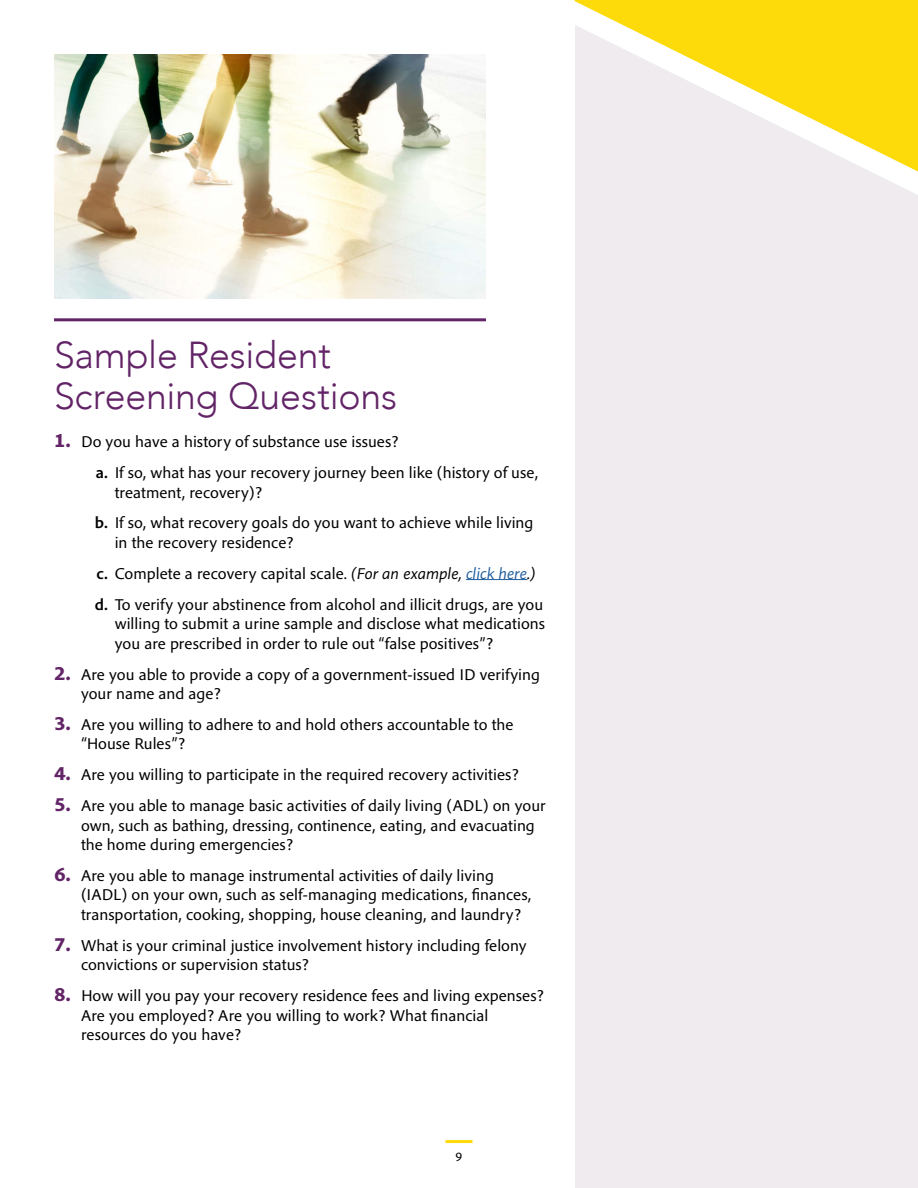
<style>
.page{position:relative;width:918px;height:1188px;background:#fff}
.page>*{position:absolute;margin:0;border:0;box-sizing:border-box;transform-origin:0 0}
.t1{font:300 37.5px/40.5px "Avenir";letter-spacing:-.005em;color:#622466}
.t2{font:16.5px/19.5px "Pelago";color:#000}
.t3{font:13.5px "Pelago";color:#000}
.s1{font-weight:700;font-size:21px;color:#622466}
.s2{font-weight:600}
.s3{font-style:italic}
.s4{font-style:italic;color:#215e9e}
</style>
<div class="page">
<div style="left:575px;top:172px;width:343px;height:1016px;background:#efebef"></div>
<svg style="left:575px;top:0;width:343px;height:172px;background:#f7e580"></svg>
<hr style="left:466px;top:579px;width:61px;height:1px;background:#215e9e">
<img style="left:54px;top:54px;width:432px;height:244px">
<hr style="left:54px;top:318px;width:432px;height:3px;background:#622466">
<hr style="left:446px;top:1140px;width:26px;height:3px;background:#fddb0a">
<p class="t1" style="left:54px;top:335px;width:345px">Sample Resident<br>Screening Questions</p>
<p class="t2" style="left:54px;top:432px;width:346px"><span class="s1">1.</span> Do you have a history of substance use issues?</p>
<p class="t2" style="left:115px;top:462px;width:425px;text-indent:-19px"><span class="s2">a.</span> If so, what has your recovery journey been like (history of use, treatment, recovery)?</p>
<p class="t2" style="left:115px;top:513px;width:420px;text-indent:-20px"><span class="s2">b.</span> If so, what recovery goals do you want to achieve while living in the recovery residence?</p>
<p class="t2" style="left:96px;top:563px;width:440px"><span class="s2">c.</span> Complete a recovery capital scale. <span class="s3">(For an example,</span> <span class="s4">click here</span><span class="s3">.)</span></p>
<p class="t2" style="left:115px;top:594px;width:432px;text-align:justify;text-indent:-20px"><span class="s2">d.</span> To verify your abstinence from alcohol and illicit drugs, are you willing to submit a urine sample and disclose what medications you are prescribed in order to rule out “false positives”?</p>
<p class="t2" style="left:81px;top:664px;width:461px;text-indent:-27px"><span class="s1">2.</span> Are you able to provide a copy of a government-issued ID verifying your name and age?</p>
<p class="t2" style="left:81px;top:714px;width:434px;text-indent:-27px"><span class="s1">3.</span> Are you willing to adhere to and hold others accountable to the “House Rules”?</p>
<p class="t2" style="left:54px;top:765px;width:466px"><span class="s1">4.</span> Are you willing to participate in the required recovery activities?</p>
<p class="t2" style="left:81px;top:795px;width:466px;text-indent:-27px"><span class="s1">5.</span> Are you able to manage basic activities of daily living (ADL) on your own, such as bathing, dressing, continence, eating, and evacuating the home during emergencies?</p>
<p class="t2" style="left:81px;top:865px;width:452px;text-indent:-27px"><span class="s1">6.</span> Are you able to manage instrumental activities of daily living (IADL) on your own, such as self-managing medications, finances, transportation, cooking, shopping, house cleaning, and laundry?</p>
<p class="t2" style="left:81px;top:935px;width:447px;text-indent:-27px"><span class="s1">7.</span> What is your criminal justice involvement history including felony convictions or supervision status?</p>
<p class="t2" style="left:81px;top:985px;width:465px;text-indent:-27px"><span class="s1">8.</span> How will you pay your recovery residence fees and living expenses?<br>Are you employed? Are you willing to work? What financial resources do you have?</p>
<p class="t3" style="left:456px;top:1147px;width:8px">9</p>
</div>
